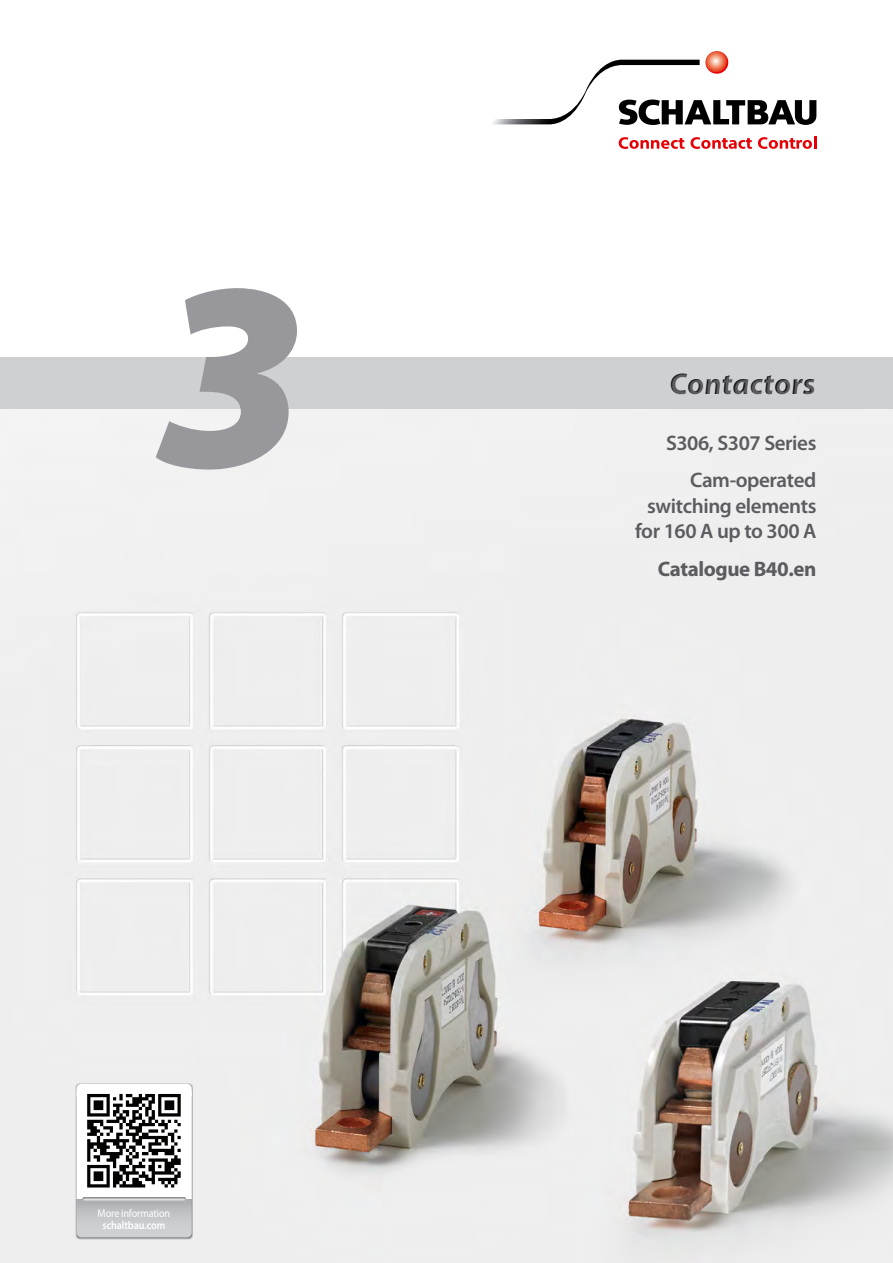
<style>
.page{position:relative;width:893px;height:1263px;background:#fff}
.page>*{position:absolute;margin:0;border:0;box-sizing:border-box;transform-origin:0 0}
.t1{font:italic 900 270px "Myriad Pro";color:#98989c}
.t2{font:italic 700 30px "Myriad Pro";letter-spacing:-.005em;color:#5c5b60}
.t3{font:600 21px/38px "Myriad Pro";letter-spacing:-.02em;color:#5c5b60;text-align:right}
.t4{font:700 21px "Myriad Pro";letter-spacing:-.02em;color:#5c5b60}
.t5{font:11.25px "Myriad Pro";letter-spacing:-.01em;color:#fff;scale:.9 1}
.t6{font:600 11.25px "Myriad Pro";letter-spacing:-.01em;color:#fff;scale:.9 1}
</style>
<div class="page">
<img style="left:0;top:408px;width:893px;height:855px">
<div style="left:0;top:357px;width:893px;height:51px;background:#ced0d2"></div>
<svg style="left:705px;top:51px;width:23px;height:23px"></svg>
<svg style="left:492px;top:60px;width:324px;height:65px"></svg>
<svg style="left:619px;top:137px;width:133px;height:12px"></svg>
<svg style="left:758px;top:136px;width:58px;height:13px"></svg>
<div style="left:75px;top:1083px;width:118px;height:157px;background:#000;opacity:.65"></div>
<div style="left:77px;top:1084px;width:115px;height:15px;background:#fff;border-radius:5px"></div>
<svg style="left:77px;top:1091px;width:115px;height:146px"></svg>
<div style="left:293px;top:345px;width:562px;height:64px;background:#000;opacity:.75"></div>
<h1 class="t1" style="left:154px;top:225px;width:153px">3</h1>
<p class="t5" style="left:98px;top:1206px;width:82px">More information</p>
<p class="t6" style="left:103px;top:1218px;width:71px">schaltbau.com</p>
<h2 class="t2" style="left:670px;top:364px;width:151px">Contactors</h2>
<p class="t3" style="left:666px;top:423px;width:152px">S306, S307 Series<br>Cam-operated</p>
<p class="t3" style="left:635px;top:492px;width:183px;line-height:25.2px;text-align:center">switching elements for 160 A up to 300 A</p>
<p class="t4" style="left:658px;top:555px;width:160px">Catalogue B40.en</p>
</div>
